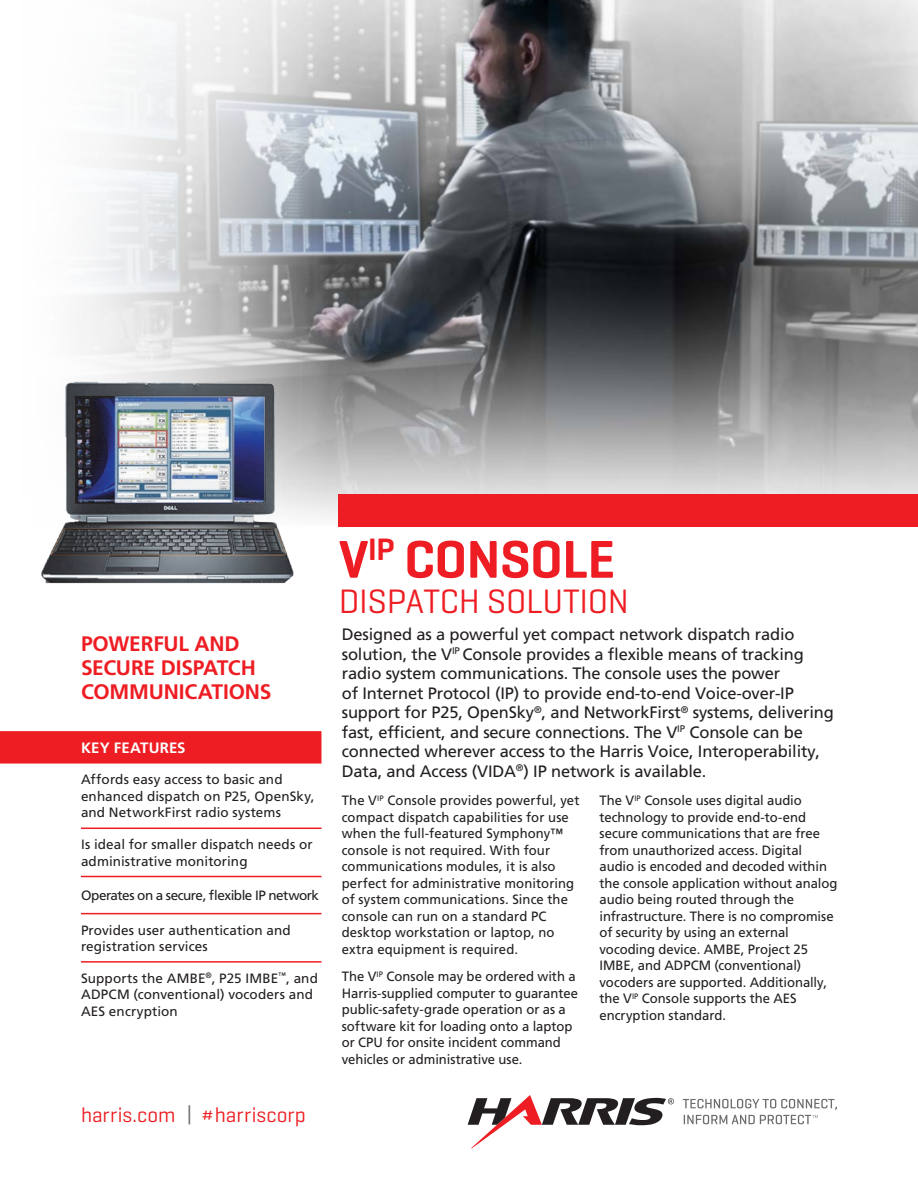
<style>
.page{position:relative;width:918px;height:1188px;background:#fff}
.page>*{position:absolute;margin:0;border:0;box-sizing:border-box;transform-origin:0 0}
.DataSheet_Header__36{font:600 54px "Geogrotesque";letter-spacing:-.01em;color:#ee1d23}
.DataSheet_Subhead__2{font:34.5px "Geogrotesque";letter-spacing:-.01em;color:#ee1d23}
.MAIN_CALLOUT__14pt_1{font:700 21px "Frutiger LT Std";letter-spacing:-.01em;color:#ee1d23}
.t1{font:21px "Geogrotesque";letter-spacing:.005em;color:#ee1d23}
.INTRO_TEXT__11pt_14p{font:16.5px/19.5px "Frutiger LT Std";letter-spacing:-.01em;color:#231f20}
.Benefits_Facts_Title{font:700 15px "Frutiger LT Std";letter-spacing:.01em;color:#fff}
.BODY_TEXT__9pt_12pt{font:13.5px/16.5px "Frutiger LT Std";color:#231f20}
.Benefits_Text_List{font:13.5px/16.5px "Frutiger LT Std";letter-spacing:.005em;color:#231f20}
.Benefits_Text_List-2{font:13.5px "Frutiger LT Std";letter-spacing:-.035em;color:#231f20}
.s1{color:#6c6d70}
</style>
<div class="page">
<img style="left:78px;top:0;width:840px;height:527px">
<svg style="left:468px;top:1095px;width:206px;height:54px"></svg>
<svg style="left:683px;top:1099px;width:154px;height:25px"></svg>
<img style="left:41px;top:317px;width:334px;height:267px">
<div style="left:339px;top:494px;width:579px;height:32px;background:#ee1d23"></div>
<div style="left:0;top:731px;width:321px;height:33px;background:#ee1d23"></div>
<hr style="left:81px;top:828px;width:240px;height:1px;background:#ee1d23">
<hr style="left:81px;top:876px;width:240px;height:1px;background:#ee1d23">
<hr style="left:81px;top:913px;width:240px;height:1px;background:#ee1d23">
<hr style="left:81px;top:961px;width:240px;height:2px;background:#ee1d23">
<p class="MAIN_CALLOUT__14pt_1" style="left:81px;top:631px;width:160px">POWERFUL AND</p>
<p class="MAIN_CALLOUT__14pt_1" style="left:81px;top:655px;width:176px">SECURE DISPATCH</p>
<p class="MAIN_CALLOUT__14pt_1" style="left:81px;top:679px;width:192px">COMMUNICATIONS</p>
<p class="Benefits_Facts_Title" style="left:81px;top:739px;width:106px">KEY FEATURES</p>
<p class="Benefits_Text_List" style="left:81px;top:772px;width:235px">Affords easy access to basic and enhanced dispatch on P25, OpenSky, and NetworkFirst radio systems</p>
<p class="Benefits_Text_List" style="left:81px;top:836px;width:233px">Is ideal for smaller dispatch needs or administrative monitoring</p>
<p class="Benefits_Text_List-2" style="left:81px;top:888px;width:240px">Operates on a secure, flexible IP network</p>
<p class="Benefits_Text_List" style="left:81px;top:922px;width:211px">Provides user authentication and registration services</p>
<p class="Benefits_Text_List" style="left:81px;top:970px;width:238px">Supports the AMBE<sup>®</sup>, P25 IMBE<sup>™</sup>, and<br>ADPCM (conventional) vocoders and<br>AES encryption</p>
<h3 class="t1" style="left:81px;top:1101px;width:226px">harris.com <span class="s1">|</span> #harriscorp</h3>
<p class="DataSheet_Header__36" style="left:339px;top:526px;width:278px">V<sup>IP</sup> CONSOLE</p>
<p class="DataSheet_Subhead__2" style="left:339px;top:580px;width:292px">DISPATCH SOLUTION</p>
<p class="INTRO_TEXT__11pt_14p" style="left:342px;top:625px;width:494px">Designed as a powerful yet compact network dispatch radio solution, the V<sup>IP</sup> Console provides a flexible means of tracking radio system communications. The console uses the power<br>of Internet Protocol (IP) to provide end-to-end Voice-over-IP support for P25, OpenSky<sup>®</sup>, and NetworkFirst<sup>®</sup> systems, delivering fast, efficient, and secure connections. The V<sup>IP</sup> Console can be connected wherever access to the Harris Voice, Interoperability, Data, and Access (VIDA<sup>®</sup>) IP network is available.</p>
<p class="BODY_TEXT__9pt_12pt" style="left:342px;top:792px;width:239px">The V<sup>IP</sup> Console provides powerful, yet compact dispatch capabilities for use when the full-featured Symphony™ console is not required. With four communications modules, it is also perfect for administrative monitoring of system communications. Since the console can run on a standard PC desktop workstation or laptop, no extra equipment is required.</p>
<p class="BODY_TEXT__9pt_12pt" style="left:342px;top:968px;width:238px">The V<sup>IP</sup> Console may be ordered with a Harris-supplied computer to guarantee public-safety-grade operation or as a software kit for loading onto a laptop or CPU for onsite incident command vehicles or administrative use.</p>
<p class="BODY_TEXT__9pt_12pt" style="left:600px;top:792px;width:240px">The V<sup>IP</sup> Console uses digital audio technology to provide end-to-end secure communications that are free from unauthorized access. Digital audio is encoded and decoded within the console application without analog audio being routed through the infrastructure. There is no compromise of security by using an external vocoding device. AMBE, Project 25<br>IMBE, and ADPCM (conventional) vocoders are supported. Additionally, the V<sup>IP</sup> Console supports the AES encryption standard.</p>
</div>
